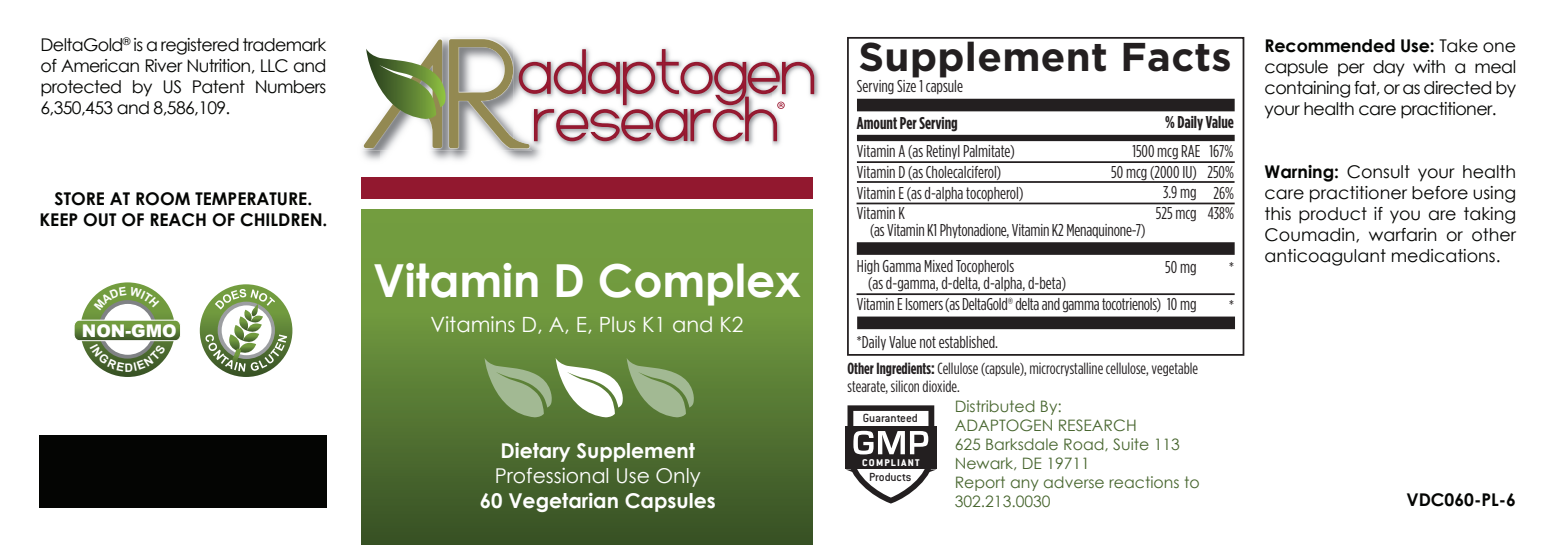
<style>
.page{position:relative;width:1554px;height:546px;background:#fff}
.page>*{position:absolute;margin:0;border:0;box-sizing:border-box;transform-origin:0 0}
.t1{font:700 45.5px "Century Gothic";color:#fff}
.t2{font:700 40.25px "Gotham";letter-spacing:.01em;color:#231f20}
.t3{font:21px "Century Gothic";color:#fff}
.t4{font:700 20.3px "Century Gothic";color:#fff}
.t5{font:20.3px "Century Gothic";color:#fff}
.t6{font:17.5px/21px "Century Gothic";letter-spacing:-.03em;color:#040503;text-align:justify}
.t7{font:700 17.5px/21px "Century Gothic";color:#040503;text-align:center}
.t8{font:900 17.5px "Arial";color:#fff}
.t9{font:17.15px/20.7px "Gotham Condensed";color:#231f20}
.t10{font:700 17.15px "Gotham Condensed";color:#231f20}
.t11{font:16.1px/17.8px "Gotham Condensed";color:#231f20}
.t12{font:15.75px/18.9px "Century Gothic";color:#48662f}
.t13{font:500 12.95px "Conduit ITC Std";letter-spacing:-.015em;color:#231f20}
.t14{font:800 10.85px "Conduit ITC Std";letter-spacing:.11em;color:#fff}
.s1{font-weight:700}
</style>
<div class="page">
<svg style="left:845px;top:405px;width:91px;height:99px"></svg>
<div style="left:361px;top:177px;width:451px;height:21px;background:#92182f"></div>
<div style="left:361px;top:210px;width:451px;height:334px;background:linear-gradient(to bottom,#7eab44,#3a5427)"></div>
<svg style="left:484px;top:358px;width:210px;height:59px"></svg>
<svg style="left:80px;top:282px;width:95px;height:95px"></svg>
<svg style="left:98px;top:300px;width:59px;height:58px"></svg>
<div style="left:102px;top:304px;width:51px;height:50px;background:#fff;border-radius:50%"></div>
<svg style="left:200px;top:284px;width:92px;height:93px"></svg>
<svg style="left:205px;top:289px;width:82px;height:82px"></svg>
<img style="left:362px;top:150px;width:18px;height:11px">
<img style="left:380px;top:149px;width:161px;height:12px">
<img style="left:362px;top:37px;width:170px;height:113px">
<img style="left:514px;top:66px;width:305px;height:83px">
<svg style="left:364px;top:39px;width:450px;height:109px"></svg>
<hr style="left:857px;top:181px;width:377px;height:2px;background:#231f20">
<hr style="left:856px;top:202px;width:378px;height:2px;background:#231f20">
<hr style="left:856px;top:293px;width:378px;height:2px;background:#231f20">
<hr style="left:857px;top:161px;width:377px;height:2px;background:#231f20">
<div style="left:847px;top:37px;width:397px;height:319px;border:2px solid #231f20"></div>
<div style="left:857px;top:135px;width:377px;height:6px;background:#231f20"></div>
<div style="left:857px;top:99px;width:377px;height:12px;background:#231f20"></div>
<div style="left:857px;top:242px;width:377px;height:13px;background:#231f20"></div>
<div style="left:857px;top:316px;width:378px;height:13px;background:#231f20"></div>
<div style="left:39px;top:434px;width:287px;height:73px;background:#040503"></div>
<svg style="left:94px;top:287px;width:65px;height:23px"></svg>
<svg style="left:74px;top:320px;width:107px;height:51px"></svg>
<p class="t6" style="left:41px;top:34px;width:287px">DeltaGold<sup>®</sup> is a registered trademark of American River Nutrition, LLC and protected by US Patent Numbers 6,350,453 and 8,586,109.</p>
<p class="t7" style="left:39px;top:187px;width:290px">STORE AT ROOM TEMPERATURE.<br>KEEP OUT OF REACH OF CHILDREN.</p>
<p class="t8" style="left:82px;top:318px;width:96px">NON-GMO</p>
<h1 class="t1" style="left:373px;top:246px;width:429px">Vitamin D Complex</h1>
<p class="t3" style="left:430px;top:310px;width:315px">Vitamins D, A, E, Plus K1 and K2</p>
<p class="t4" style="left:500px;top:435px;width:196px">Dietary Supplement</p>
<p class="t5" style="left:495px;top:461px;width:208px">Professional Use Only</p>
<p class="t4" style="left:480px;top:484px;width:237px">60 Vegetarian Capsules</p>
<h2 class="t2" style="left:858px;top:33px;width:375px">Supplement Facts</h2>
<p class="t9" style="left:857px;top:75px;width:108px">Serving Size 1 capsule</p>
<p class="t10" style="left:857px;top:113px;width:102px">Amount Per Serving</p>
<p class="t9" style="left:857px;top:141px;width:168px">Vitamin A (as Retinyl Palmitate)<br>Vitamin D (as Cholecalciferol)<br>Vitamin E (as d-alpha tocopherol)<br>Vitamin K</p>
<p class="t9" style="left:857px;top:212px;width:290px;line-height:36.1px;text-indent:13px">(as Vitamin K1 Phytonadione,Vitamin K2 Menaquinone-7)<br>High Gamma Mixed Tocopherols</p>
<p class="t9" style="left:857px;top:273px;width:341px;text-indent:11px">(as d-gamma, d-delta, d-alpha, d-beta)<br>Vitamin E Isomers(as DeltaGold® delta andgammatocotrienols) 10 mg</p>
<p class="t9" style="left:857px;top:331px;width:143px">*Daily Value not established.</p>
<p class="t10" style="left:1165px;top:112px;width:70px">% Daily Value</p>
<p class="t9" style="left:1207px;top:141px;width:28px;text-align:center">167%<br>250%<br>26%<br>438%</p>
<p class="t9" style="left:1111px;top:140px;width:91px;text-align:right">1500 mcg RAE<br>50 mcg (2000 IU)<br>3.9 mg<br>525 mcg</p>
<p class="t9" style="left:1165px;top:256px;width:33px">50 mg</p>
<p class="t9" style="left:1229px;top:249px;width:6px;line-height:37.8px">* *</p>
<p class="t11" style="left:847px;top:359px;width:352px"><span class="s1">Other Ingredients:</span> Cellulose (capsule), microcrystalline cellulose, vegetable stearate, silicon dioxide.</p>
<p class="t13" style="left:863px;top:410px;width:56px">Guaranteed</p>
<p class="t14" style="left:862px;top:455px;width:59px">COMPLIANT</p>
<p class="t13" style="left:869px;top:469px;width:44px">Products</p>
<p class="t12" style="left:954px;top:397px;width:246px">Distributed By:<br>ADAPTOGEN RESEARCH<br>625 Barksdale Road, Suite 113<br>Newark, DE 19711<br>Report any adverse reactions to<br>302.213.0030</p>
<p class="t6" style="left:1264px;top:35px;width:253px"><span class="s1">Recommended Use:</span> Take one capsule per day with a meal containing fat, or as directed by your health care practitioner.</p>
<p class="t6" style="left:1264px;top:161px;width:253px"><span class="s1">Warning:</span> Consult your health care practitioner before using this product if you are taking Coumadin, warfarin or other anticoagulant medications.</p>
<p class="t7" style="left:1406px;top:488px;width:111px">VDC060-PL-6</p>
</div>
